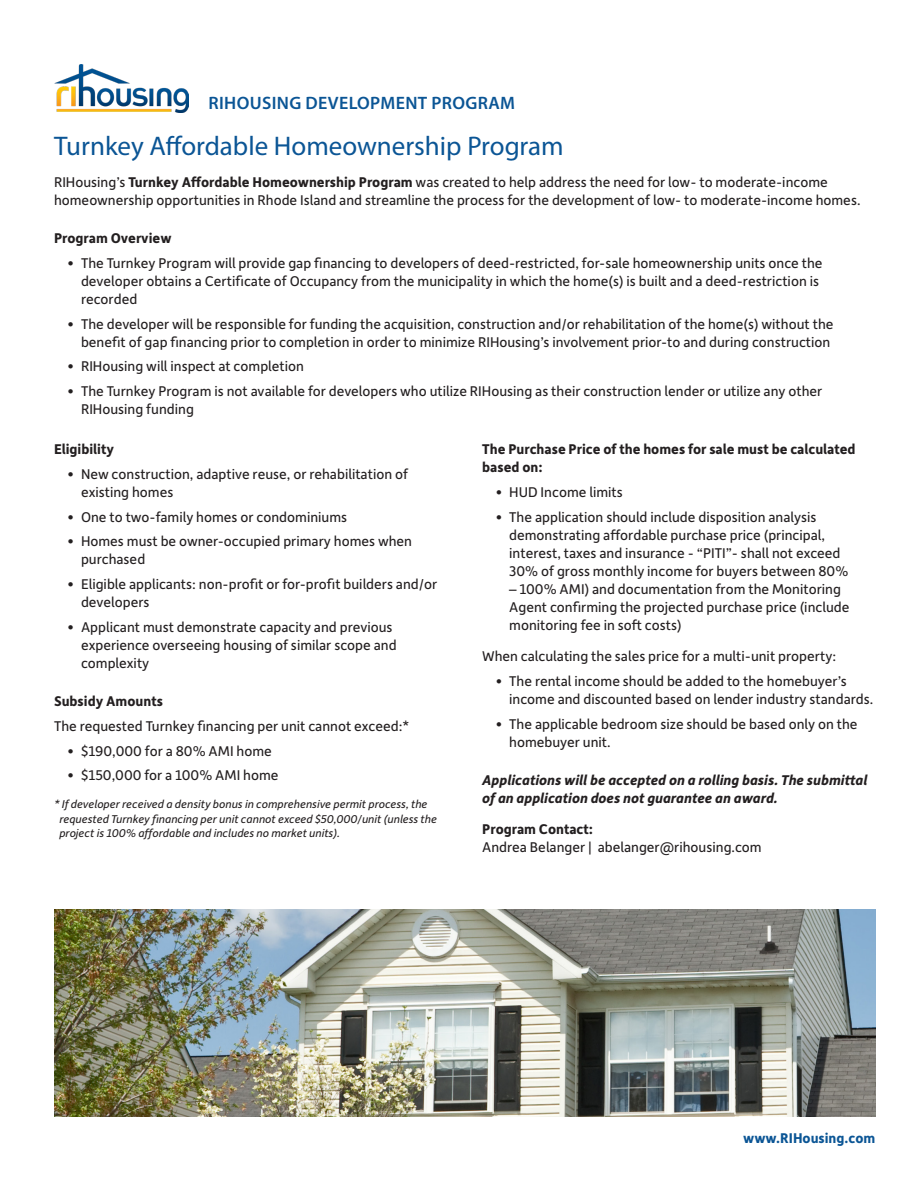
<style>
.page{position:relative;width:918px;height:1188px;background:#fff}
.page>*{position:absolute;margin:0;border:0;box-sizing:border-box;transform-origin:0 0}
.t1{font:27px "Myriad Pro";color:#0b5595}
.t2{font:600 18px "Myriad Pro";letter-spacing:.02em;color:#0b5595}
.t3{font:15px/18px "Depot New";color:#231f20}
.t4{font:700 15px/18px "Depot New";color:#231f20}
.t5{font:italic 700 15px/18px "Depot New";color:#231f20}
.t6{font:700 15px "Depot New";color:#0b5595}
.t7{font:italic 12px/14.4px "Depot New";color:#231f20}
.s1{font-weight:700}
</style>
<div class="page">
<img style="left:54px;top:65px;width:134px;height:47px">
<img style="left:54px;top:909px;width:821px;height:207px">
<p class="t2" style="left:209px;top:92px;width:308px">RIHOUSING DEVELOPMENT PROGRAM</p>
<p class="t1" style="left:54px;top:130px;width:511px">Turnkey Affordable Homeownership Program</p>
<p class="t3" style="left:54px;top:172px;width:808px">RIHousing’s <span class="s1">Turnkey Affordable Homeownership Program</span> was created to help address the need for low- to moderate-income homeownership opportunities in Rhode Island and streamline the process for the development of low- to moderate-income homes.</p>
<p class="t4" style="left:54px;top:228px;width:119px">Program Overview</p>
<p class="t3" style="left:81px;top:253px;width:743px;text-indent:-14px">• The Turnkey Program will provide gap financing to developers of deed-restricted, for-sale homeownership units once the developer obtains a Certificate of Occupancy from the municipality in which the home(s) is built and a deed-restriction is recorded</p>
<p class="t3" style="left:68px;top:314px;width:768px;text-align:right">• The developer will be responsible for funding the acquisition, construction and/or rehabilitation of the home(s) without the benefit of gap financing prior to completion in order to minimize RIHousing’s involvement prior-to and during construction</p>
<p class="t3" style="left:68px;top:357px;width:238px">• RIHousing will inspect at completion</p>
<p class="t3" style="left:81px;top:381px;width:743px;text-indent:-14px">• The Turnkey Program is not available for developers who utilize RIHousing as their construction lender or utilize any other<br>RIHousing funding</p>
<p class="t4" style="left:54px;top:440px;width:62px">Eligibility</p>
<p class="t3" style="left:81px;top:464px;width:329px;text-indent:-14px">• New construction, adaptive reuse, or rehabilitation of existing homes</p>
<p class="t3" style="left:68px;top:507px;width:281px">• One to two-family homes or condominiums</p>
<p class="t3" style="left:81px;top:532px;width:333px;text-indent:-14px">• Homes must be owner-occupied primary homes when purchased</p>
<p class="t3" style="left:81px;top:575px;width:358px;text-indent:-14px">• Eligible applicants: non-profit or for-profit builders and/or developers</p>
<p class="t3" style="left:81px;top:617px;width:317px;text-indent:-14px">• Applicant must demonstrate capacity and previous experience overseeing housing of similar scope and complexity</p>
<p class="t4" style="left:54px;top:692px;width:111px">Subsidy Amounts</p>
<p class="t3" style="left:54px;top:716px;width:357px">The requested Turnkey financing per unit cannot exceed:*</p>
<p class="t3" style="left:68px;top:741px;width:206px">• $190,000 for a 80% AMI home</p>
<p class="t3" style="left:68px;top:766px;width:213px">• $150,000 for a 100% AMI home</p>
<p class="t7" style="left:59px;top:797px;width:379px;text-indent:-5px">* If developer received a density bonus in comprehensive permit process, the requested Turnkey financing per unit cannot exceed $50,000/unit (unless the project is 100% affordable and includes no market units).</p>
<p class="t4" style="left:482px;top:440px;width:375px">The Purchase Price of the homes for sale must be calculated based on:</p>
<p class="t3" style="left:496px;top:482px;width:129px">• HUD Income limits</p>
<p class="t3" style="left:509px;top:507px;width:341px;text-indent:-14px">• The application should include disposition analysis demonstrating affordable purchase price (principal, interest, taxes and insurance - “PITI”- shall not exceed 30% of gross monthly income for buyers between 80%</p>
<p class="t3" style="left:509px;top:579px;width:342px">– 100% AMI) and documentation from the Monitoring<br>Agent confirming the projected purchase price (include monitoring fee in soft costs)</p>
<p class="t3" style="left:482px;top:647px;width:356px">When calculating the sales price for a multi-unit property:</p>
<p class="t3" style="left:509px;top:671px;width:366px;text-indent:-14px">• The rental income should be added to the homebuyer’s income and discounted based on lender industry standards.</p>
<p class="t3" style="left:509px;top:714px;width:350px;text-indent:-14px">• The applicable bedroom size should be based only on the homebuyer unit.</p>
<p class="t5" style="left:482px;top:770px;width:387px">Applications will be accepted on a rolling basis. The submittal of an application does not guarantee an award.</p>
<p class="t4" style="left:482px;top:820px;width:113px">Program Contact:</p>
<p class="t3" style="left:482px;top:838px;width:281px">Andrea Belanger | abelanger@rihousing.com</p>
<p class="t6" style="left:743px;top:1128px;width:134px">www.RIHousing.com</p>
</div>
